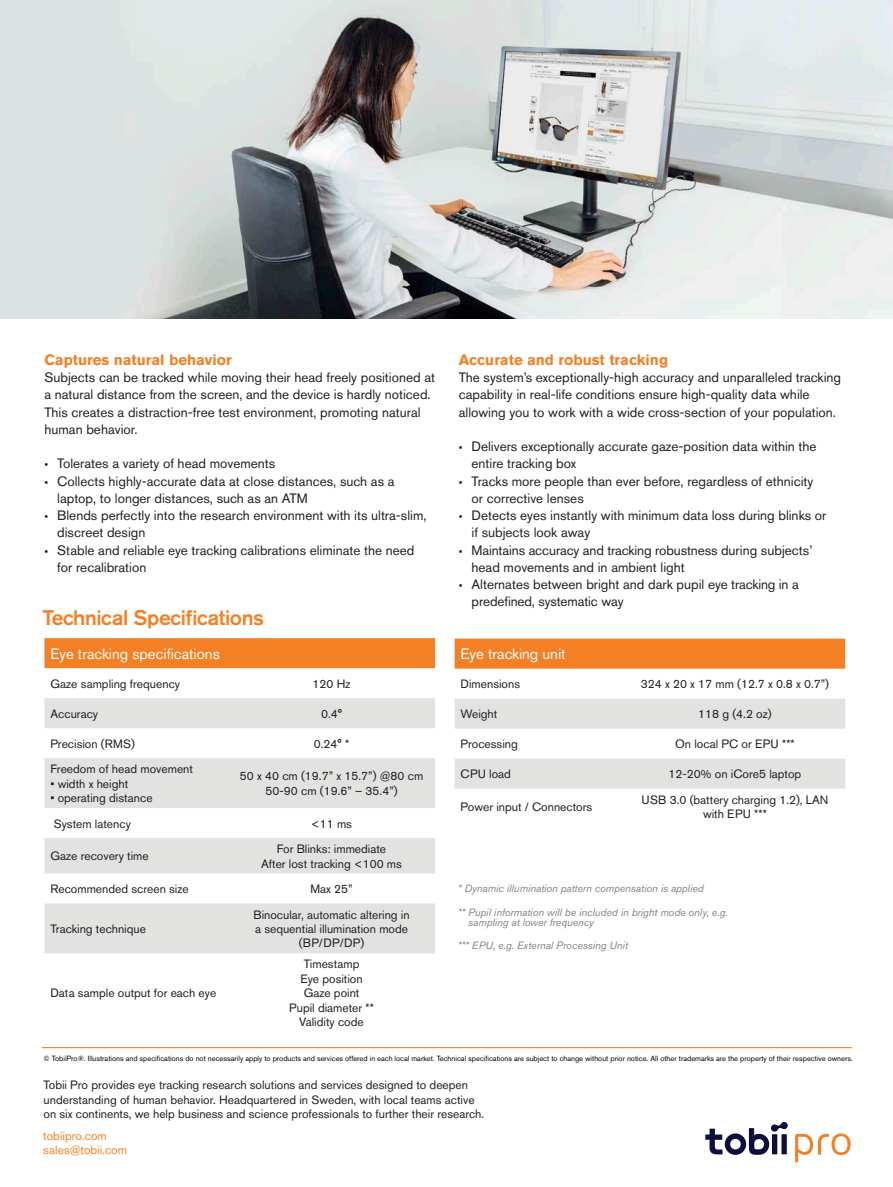
<style>
.page{position:relative;width:893px;height:1187px;background:#fff}
.page>*{position:absolute;margin:0;border:0;box-sizing:border-box;transform-origin:0 0}
.t1{font:500 21px "Akzidenz Grotesk BE";letter-spacing:-.02em;color:#f48026}
.Body{font:700 15px "Akzidenz Grotesk BE";color:#f48026}
.t2{font:15px "Akzidenz Grotesk BE";color:#fff}
.Body-2{font:13.5px/17.2px "Akzidenz Grotesk BE";color:#231f20}
.t3{font:12px/14.4px "Akzidenz Grotesk BE";color:#231f20;text-align:center}
.t4{font:12px/13.5px "Akzidenz Grotesk BE";color:#f48026}
.footnotes{font:italic 10.5px/10.5px "Akzidenz Grotesk BE";color:#808285}
.t5{font:7.5px "Akzidenz Grotesk BE";color:#000}
.s1{font-family:"Myriad Pro"}
</style>
<div class="page">
<div style="left:44px;top:638px;width:391px;height:30px;background:#f48026"></div>
<svg style="left:44px;top:698px;width:391px;height:255px;fill:#e2e2e1"></svg>
<div style="left:455px;top:638px;width:390px;height:30px;background:#f48026"></div>
<svg style="left:455px;top:698px;width:390px;height:90px"></svg>
<img style="left:0;top:0;width:893px;height:318px">
<svg style="left:705px;top:1122px;width:83px;height:32px"></svg>
<svg style="left:795px;top:1133px;width:55px;height:29px"></svg>
<hr style="left:42px;top:1046px;width:810px;height:2px;background:#f48026">
<p class="Body" style="left:44px;top:351px;width:189px">Captures natural behavior</p>
<p class="Body-2" style="left:44px;top:368px;width:392px">Subjects can be tracked while moving their head freely positioned at a natural distance from the screen, and the device is hardly noticed.<br>This creates a distraction-free test environment, promoting natural human behavior.</p>
<p class="Body-2" style="left:44px;top:455px;width:232px"><span class="s1">•</span> Tolerates a variety of head movements</p>
<p class="Body-2" style="left:57px;top:472px;width:339px;text-indent:-13px"><span class="s1">•</span> Collects highly-accurate data at close distances, such as a laptop, to longer distances, such as an ATM</p>
<p class="Body-2" style="left:57px;top:506px;width:371px;text-indent:-13px"><span class="s1">•</span> Blends perfectly into the research environment with its ultra-slim, discreet design</p>
<p class="Body-2" style="left:57px;top:541px;width:359px;text-indent:-13px"><span class="s1">•</span> Stable and reliable eye tracking calibrations eliminate the need for recalibration</p>
<p class="t1" style="left:43px;top:605px;width:223px">Technical Specifications</p>
<p class="t2" style="left:50px;top:644px;width:171px">Eye tracking specifications</p>
<p class="t3" style="left:50px;top:676px;width:131px">Gaze sampling frequency</p>
<p class="t3" style="left:313px;top:676px;width:39px">120 Hz</p>
<p class="t3" style="left:50px;top:706px;width:49px">Accuracy</p>
<p class="t3" style="left:321px;top:706px;width:22px">0.4°</p>
<p class="t3" style="left:50px;top:736px;width:86px">Precision (RMS)</p>
<p class="t3" style="left:314px;top:736px;width:37px">0.24° *</p>
<p class="t3" style="left:50px;top:761px;width:144px">Freedom of head movement</p>
<p class="t3" style="left:50px;top:776px;width:79px">• width x height</p>
<p class="t3" style="left:50px;top:790px;width:104px">• operating distance</p>
<p class="t3" style="left:240px;top:769px;width:185px">50 x 40 cm (19.7” x 15.7”) @80 cm</p>
<p class="t3" style="left:265px;top:783px;width:134px">50-90 cm (19.6” – 35.4”)</p>
<p class="t3" style="left:54px;top:816px;width:79px">System latency</p>
<p class="t3" style="left:311px;top:816px;width:42px">&lt;11 ms</p>
<p class="t3" style="left:50px;top:848px;width:100px">Gaze recovery time</p>
<p class="t3" style="left:277px;top:841px;width:111px">For Blinks: immediate</p>
<p class="t3" style="left:261px;top:856px;width:142px">After lost tracking &lt;100 ms</p>
<p class="t3" style="left:50px;top:881px;width:140px">Recommended screen size</p>
<p class="t3" style="left:310px;top:881px;width:44px">Max 25”</p>
<p class="t3" style="left:50px;top:921px;width:97px">Tracking technique</p>
<p class="t3" style="left:253px;top:907px;width:158px">Binocular, automatic altering in a sequential illumination mode (BP/DP/DP)</p>
<p class="t3" style="left:50px;top:985px;width:167px">Data sample output for each eye</p>
<p class="t3" style="left:304px;top:956px;width:57px">Timestamp</p>
<p class="t3" style="left:300px;top:971px;width:64px">Eye position</p>
<p class="t3" style="left:304px;top:985px;width:57px">Gaze point</p>
<p class="t3" style="left:289px;top:1000px;width:86px">Pupil diameter **</p>
<p class="t3" style="left:299px;top:1014px;width:66px">Validity code</p>
<p class="Body" style="left:459px;top:351px;width:211px">Accurate and robust tracking</p>
<p class="Body-2" style="left:459px;top:368px;width:384px">The system’s exceptionally-high accuracy and unparalleled tracking capability in real-life conditions ensure high-quality data while allowing you to work with a wide cross-section of your population.</p>
<p class="Body-2" style="left:472px;top:437px;width:347px;text-indent:-13px"><span class="s1">•</span> Delivers exceptionally accurate gaze-position data within the entire tracking box</p>
<p class="Body-2" style="left:472px;top:472px;width:343px;text-indent:-13px"><span class="s1">•</span> Tracks more people than ever before, regardless of ethnicity or corrective lenses</p>
<p class="Body-2" style="left:472px;top:506px;width:356px;text-indent:-13px"><span class="s1">•</span> Detects eyes instantly with minimum data loss during blinks or if subjects look away</p>
<p class="Body-2" style="left:472px;top:541px;width:342px;text-indent:-13px"><span class="s1">•</span> Maintains accuracy and tracking robustness during subjects’ head movements and in ambient light</p>
<p class="Body-2" style="left:472px;top:575px;width:329px;text-indent:-13px"><span class="s1">•</span> Alternates between bright and dark pupil eye tracking in a predefined, systematic way</p>
<p class="t2" style="left:461px;top:645px;width:107px">Eye tracking unit</p>
<p class="t3" style="left:461px;top:676px;width:61px">Dimensions</p>
<p class="t3" style="left:641px;top:676px;width:190px">324 x 20 x 17 mm (12.7 x 0.8 x 0.7”)</p>
<p class="t3" style="left:461px;top:706px;width:38px">Weight</p>
<p class="t3" style="left:698px;top:706px;width:75px">118 g (4.2 oz)</p>
<p class="t3" style="left:461px;top:736px;width:59px">Processing</p>
<p class="t3" style="left:675px;top:736px;width:121px">On local PC or EPU ***</p>
<p class="t3" style="left:461px;top:766px;width:52px">CPU load</p>
<p class="t3" style="left:668px;top:766px;width:134px">12-20% on iCore5 laptop</p>
<p class="t3" style="left:461px;top:799px;width:133px">Power input / Connectors</p>
<p class="t3" style="left:641px;top:792px;width:188px">USB 3.0 (battery charging 1.2), LAN with EPU ***</p>
<p class="footnotes" style="left:458px;top:883px;width:247px">* Dynamic illumination pattern compensation is applied</p>
<p class="footnotes" style="left:468px;top:906px;width:261px;text-indent:-10px">** Pupil information will be included in bright mode only, e.g. sampling at lower frequency</p>
<p class="footnotes" style="left:458px;top:940px;width:171px">*** EPU, e.g. External Processing Unit</p>
<p class="t5" style="left:44px;top:1054px;width:811px">© TobiiPro®. Illustrations and specifications do not necessarily apply to products and services offered in each local market. Technical specifications are subject to change without prior notice. All other trademarks are the property of their respective owners.</p>
<p class="t3" style="left:44px;top:1077px;width:442px;text-align:left">Tobii Pro provides eye tracking research solutions and services designed to deepen understanding of human behavior. Headquartered in Sweden, with local teams active on six continents, we help business and science professionals to further their research.</p>
<p class="t4" style="left:43px;top:1129px;width:85px">tobiipro.com sales@tobii.com</p>
</div>
